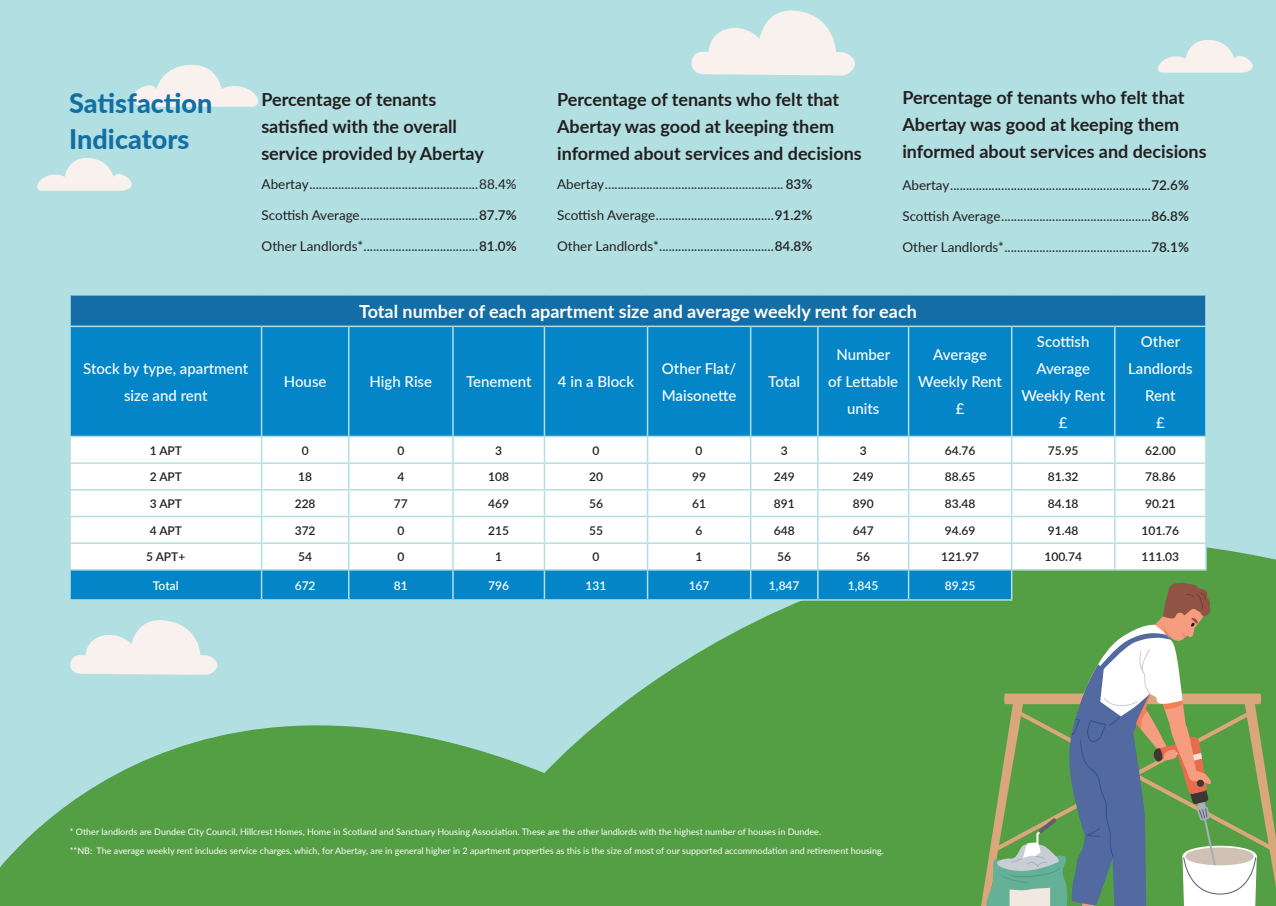
<style>
.page{position:relative;width:1276px;height:906px;background:#b2e0e2}
.page>*{position:absolute;margin:0;border:0;box-sizing:border-box;transform-origin:0 0}
.t1{font:800 27px/36px "Lato";color:#126fa5}
.t2{font:700 18px/27px "Lato";color:#231f20}
.t3{font:700 18px "Lato";color:#fff}
.t4{font:500 15px/27px "Lato";color:#fff;text-align:center}
.t5{font:13.5px "Lato";color:#231f20}
.t6{font:600 12px "Lato";color:#231f20}
.t7{font:600 12px "Lato";color:#fff}
.t8{font:9px "Lato";color:#fff}
.s1{font-weight:600}
</style>
<div class="page">
<svg style="left:132px;top:65px;width:127px;height:42px"></svg>
<svg style="left:0;top:728px;width:261px;height:178px;fill:#549e44"></svg>
<div style="left:70px;top:295px;width:1136px;height:31px;background:#146ea5"></div>
<div style="left:71px;top:327px;width:1134px;height:272px;background:#0385c8"></div>
<div style="left:71px;top:437px;width:190px;height:132px;background:#fff"></div>
<hr style="left:69px;top:462px;width:192px;height:2px;background:#b2e0e2">
<hr style="left:261px;top:325px;width:88px;height:2px;background:#b2e0e2">
<hr style="left:69px;top:295px;width:2px;height:30px;background:#b2e0e2">
<hr style="left:1205px;top:295px;width:1px;height:30px;background:#b2e0e2">
<hr style="left:349px;top:325px;width:104px;height:2px;background:#b2e0e2">
<hr style="left:348px;top:327px;width:1px;height:109px;background:#b2e0e2">
<hr style="left:453px;top:325px;width:91px;height:2px;background:#b2e0e2">
<hr style="left:452px;top:327px;width:2px;height:109px;background:#b2e0e2">
<hr style="left:544px;top:325px;width:103px;height:2px;background:#b2e0e2">
<hr style="left:544px;top:327px;width:1px;height:109px;background:#b2e0e2">
<hr style="left:647px;top:325px;width:103px;height:2px;background:#b2e0e2">
<hr style="left:647px;top:327px;width:1px;height:109px;background:#b2e0e2">
<hr style="left:750px;top:325px;width:68px;height:2px;background:#b2e0e2">
<hr style="left:750px;top:327px;width:1px;height:109px;background:#b2e0e2">
<hr style="left:818px;top:325px;width:90px;height:2px;background:#b2e0e2">
<hr style="left:817px;top:327px;width:1px;height:109px;background:#b2e0e2">
<hr style="left:908px;top:325px;width:103px;height:2px;background:#b2e0e2">
<hr style="left:908px;top:327px;width:1px;height:109px;background:#b2e0e2">
<hr style="left:1011px;top:325px;width:103px;height:2px;background:#b2e0e2">
<hr style="left:1011px;top:327px;width:1px;height:109px;background:#b2e0e2">
<hr style="left:1114px;top:325px;width:92px;height:2px;background:#b2e0e2">
<hr style="left:1114px;top:327px;width:1px;height:109px;background:#b2e0e2">
<hr style="left:69px;top:489px;width:192px;height:1px;background:#b2e0e2">
<hr style="left:69px;top:516px;width:192px;height:1px;background:#b2e0e2">
<hr style="left:69px;top:542px;width:192px;height:2px;background:#b2e0e2">
<hr style="left:69px;top:569px;width:192px;height:1px;background:#b2e0e2">
<hr style="left:69px;top:325px;width:192px;height:2px;background:#b2e0e2">
<hr style="left:261px;top:327px;width:1px;height:109px;background:#b2e0e2">
<hr style="left:69px;top:436px;width:192px;height:1px;background:#b2e0e2">
<svg style="left:691px;top:10px;width:164px;height:65px"></svg>
<svg style="left:70px;top:620px;width:148px;height:55px"></svg>
<svg style="left:37px;top:158px;width:95px;height:33px"></svg>
<svg style="left:1158px;top:40px;width:95px;height:33px"></svg>
<svg style="left:261px;top:436px;width:1015px;height:470px"></svg>
<p class="t1" style="left:69px;top:84px;width:145px">Satisfaction<br>Indicators</p>
<p class="t2" style="left:557px;top:85px;width:306px">Percentage of tenants who felt that<br>Abertay was good at keeping them informed about services and decisions</p>
<p class="t5" style="left:557px;top:175px;width:257px">Abertay........................................................ <span class="s1">83%</span></p>
<p class="t5" style="left:557px;top:206px;width:257px">Scottish Average.....................................<span class="s1">91.2%</span></p>
<p class="t5" style="left:557px;top:237px;width:257px">Other Landlords*....................................<span class="s1">84.8%</span></p>
<p class="t2" style="left:261px;top:85px;width:224px">Percentage of tenants satisfied with the overall service provided by Abertay</p>
<p class="t5" style="left:262px;top:175px;width:257px">Abertay.....................................................88.4%</p>
<p class="t5" style="left:262px;top:206px;width:257px">Scottish Average.....................................<span class="s1">87.7%</span></p>
<p class="t5" style="left:262px;top:237px;width:257px">Other Landlords*....................................<span class="s1">81.0%</span></p>
<p class="t2" style="left:902px;top:83px;width:306px">Percentage of tenants who felt that<br>Abertay was good at keeping them informed about services and decisions</p>
<p class="t5" style="left:902px;top:175px;width:288px">Abertay...............................................................<span class="s1">72.6%</span></p>
<p class="t5" style="left:902px;top:206px;width:288px">Scottish Average...............................................<span class="s1">86.8%</span></p>
<p class="t5" style="left:902px;top:237px;width:288px">Other Landlords*..............................................<span class="s1">78.1%</span></p>
<p class="t4" style="left:83px;top:354px;width:167px">Stock by type, apartment size and rent</p>
<p class="t3" style="left:359px;top:298px;width:559px">Total number of each apartment size and average weekly rent for each</p>
<p class="t4" style="left:284px;top:368px;width:44px">House</p>
<p class="t4" style="left:369px;top:368px;width:64px">High Rise</p>
<p class="t4" style="left:466px;top:368px;width:67px">Tenement</p>
<p class="t4" style="left:558px;top:368px;width:78px">4 in a Block</p>
<p class="t4" style="left:662px;top:354px;width:76px;text-align:left">Other Flat/<br>Maisonette</p>
<p class="t4" style="left:768px;top:368px;width:33px">Total</p>
<p class="t4" style="left:828px;top:341px;width:72px">Number of Lettable units</p>
<p class="t4" style="left:918px;top:341px;width:85px">Average<br>Weekly Rent £</p>
<p class="t4" style="left:1021px;top:327px;width:85px">Scottish<br>Average<br>Weekly Rent £</p>
<p class="t4" style="left:1128px;top:327px;width:66px">Other<br>Landlords<br>Rent<br>£</p>
<p class="t6" style="left:150px;top:441px;width:34px">1 APT</p>
<p class="t6" style="left:302px;top:441px;width:8px">0</p>
<p class="t6" style="left:397px;top:441px;width:8px">0</p>
<p class="t6" style="left:495px;top:441px;width:8px">3</p>
<p class="t6" style="left:592px;top:441px;width:8px">0</p>
<p class="t6" style="left:695px;top:441px;width:8px">0</p>
<p class="t6" style="left:781px;top:441px;width:8px">3</p>
<p class="t6" style="left:859px;top:441px;width:8px">3</p>
<p class="t6" style="left:945px;top:441px;width:32px">64.76</p>
<p class="t6" style="left:1048px;top:441px;width:32px">75.95</p>
<p class="t6" style="left:1145px;top:441px;width:32px">62.00</p>
<p class="t6" style="left:150px;top:468px;width:34px">2 APT</p>
<p class="t6" style="left:298px;top:468px;width:15px">18</p>
<p class="t6" style="left:397px;top:468px;width:8px">4</p>
<p class="t6" style="left:488px;top:468px;width:22px">108</p>
<p class="t6" style="left:589px;top:468px;width:15px">20</p>
<p class="t6" style="left:692px;top:468px;width:15px">99</p>
<p class="t6" style="left:774px;top:468px;width:22px">249</p>
<p class="t6" style="left:853px;top:468px;width:22px">249</p>
<p class="t6" style="left:945px;top:468px;width:32px">88.65</p>
<p class="t6" style="left:1048px;top:468px;width:32px">81.32</p>
<p class="t6" style="left:1145px;top:468px;width:32px">78.86</p>
<p class="t6" style="left:150px;top:495px;width:34px">3 APT</p>
<p class="t6" style="left:295px;top:495px;width:22px">228</p>
<p class="t6" style="left:394px;top:495px;width:15px">77</p>
<p class="t6" style="left:488px;top:495px;width:22px">469</p>
<p class="t6" style="left:589px;top:495px;width:15px">56</p>
<p class="t6" style="left:692px;top:495px;width:15px">61</p>
<p class="t6" style="left:774px;top:495px;width:22px">891</p>
<p class="t6" style="left:853px;top:495px;width:22px">890</p>
<p class="t6" style="left:945px;top:495px;width:32px">83.48</p>
<p class="t6" style="left:1048px;top:495px;width:32px">84.18</p>
<p class="t6" style="left:1145px;top:495px;width:32px">90.21</p>
<p class="t6" style="left:150px;top:521px;width:34px">4 APT</p>
<p class="t6" style="left:295px;top:521px;width:22px">372</p>
<p class="t6" style="left:397px;top:521px;width:8px">0</p>
<p class="t6" style="left:488px;top:521px;width:22px">215</p>
<p class="t6" style="left:589px;top:521px;width:15px">55</p>
<p class="t6" style="left:695px;top:521px;width:8px">6</p>
<p class="t6" style="left:774px;top:521px;width:22px">648</p>
<p class="t6" style="left:853px;top:521px;width:22px">647</p>
<p class="t6" style="left:945px;top:521px;width:32px">94.69</p>
<p class="t6" style="left:1048px;top:521px;width:32px">91.48</p>
<p class="t6" style="left:1141px;top:521px;width:39px">101.76</p>
<p class="t6" style="left:146px;top:548px;width:41px">5 APT+</p>
<p class="t6" style="left:298px;top:548px;width:15px">54</p>
<p class="t6" style="left:397px;top:548px;width:8px">0</p>
<p class="t6" style="left:495px;top:548px;width:8px">1</p>
<p class="t6" style="left:592px;top:548px;width:8px">0</p>
<p class="t6" style="left:695px;top:548px;width:8px">1</p>
<p class="t6" style="left:777px;top:548px;width:15px">56</p>
<p class="t6" style="left:856px;top:548px;width:15px">56</p>
<p class="t6" style="left:941px;top:548px;width:39px">121.97</p>
<p class="t6" style="left:1044px;top:548px;width:39px">100.74</p>
<p class="t6" style="left:1141px;top:548px;width:39px">111.03</p>
<p class="t7" style="left:153px;top:576px;width:27px">Total</p>
<p class="t7" style="left:295px;top:576px;width:22px">672</p>
<p class="t7" style="left:394px;top:576px;width:15px">81</p>
<p class="t7" style="left:488px;top:576px;width:22px">796</p>
<p class="t7" style="left:585px;top:576px;width:22px">131</p>
<p class="t7" style="left:688px;top:576px;width:22px">167</p>
<p class="t7" style="left:769px;top:576px;width:32px">1,847</p>
<p class="t7" style="left:848px;top:576px;width:32px">1,845</p>
<p class="t7" style="left:945px;top:576px;width:32px">89.25</p>
<p class="t8" style="left:70px;top:825px;width:753px">* Other landlords are Dundee City Council, Hillcrest Homes, Home in Scotland and Sanctuary Housing Association. These are the other landlords with the highest number of houses in Dundee.</p>
<p class="t8" style="left:70px;top:844px;width:815px">**NB: The average weekly rent includes service charges, which, for Abertay, are in general higher in 2 apartment properties as this is the size of most of our supported accommodation and retirement housing.</p>
</div>
